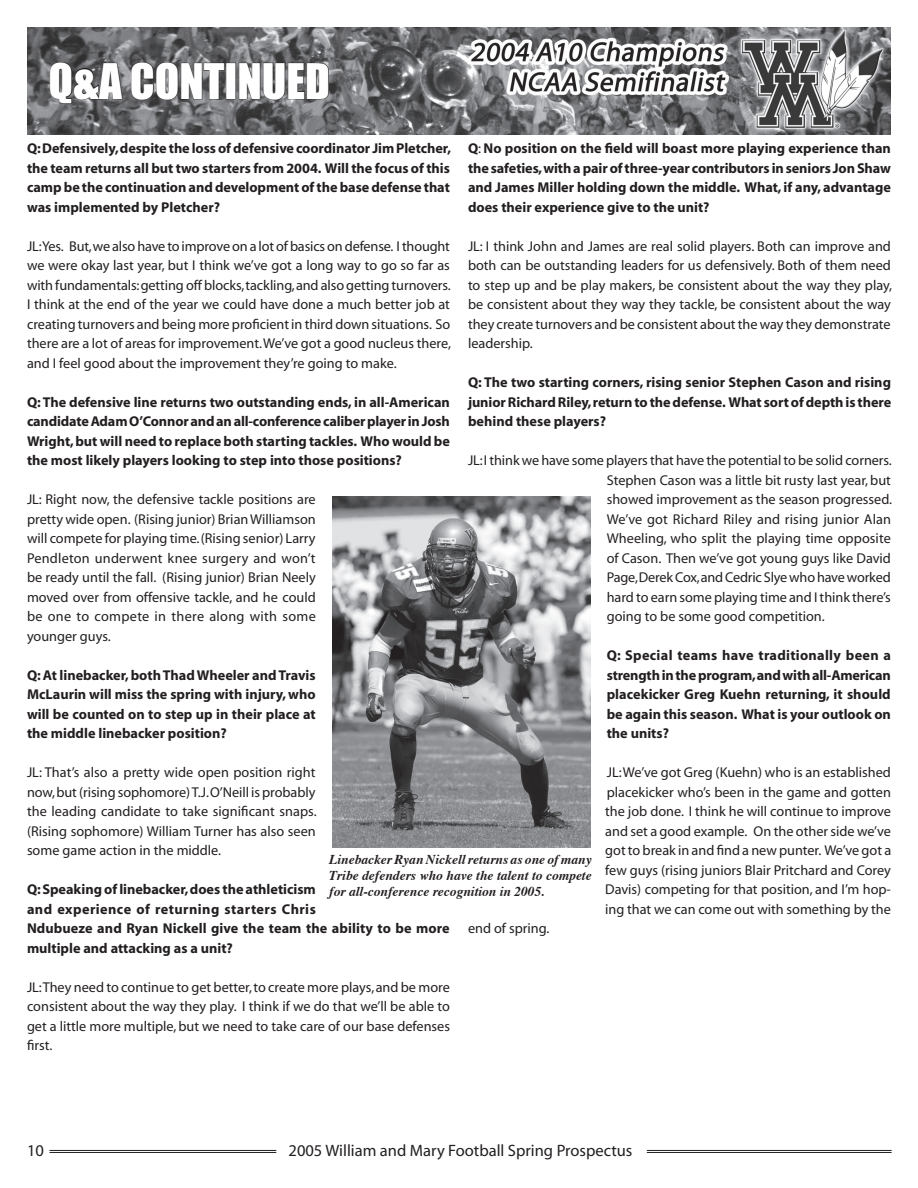
<style>
.page{position:relative;width:918px;height:1188px;background:#fff}
.page>*{position:absolute;margin:0;border:0;box-sizing:border-box;transform-origin:0 0}
.t1{font:45px "Impact";color:#fff}
.t2{font:16.5px "Myriad";color:#231f20}
.t3{font:14.25px/19.5px "Myriad";color:#231f20;text-align:justify}
.t4{font:700 14.25px/19.5px "Myriad";color:#231f20;text-align:justify}
.t5{font:italic 700 13.5px/16.2px "Times";color:#231f20;text-align:justify}
.s1{font-weight:400}
</style>
<div class="page">
<img style="left:27px;top:27px;width:864px;height:108px">
<hr style="left:50px;top:1150px;width:226px;height:1px;background:#231f20">
<hr style="left:50px;top:1152px;width:226px;height:1px;background:#231f20">
<hr style="left:647px;top:1150px;width:245px;height:1px;background:#231f20">
<hr style="left:647px;top:1152px;width:245px;height:1px;background:#231f20">
<svg style="left:49px;top:62px;width:74px;height:42px;background:#5e5e60"></svg>
<svg style="left:131px;top:62px;width:94px;height:38px;background:#59595b"></svg>
<div style="left:226px;top:63px;width:10px;height:36px;border:1px solid #231f20"></div>
<svg style="left:239px;top:62px;width:90px;height:38px;background:#656568"></svg>
<img style="left:332px;top:496px;width:259px;height:352px">
<h1 class="t1" style="left:49px;top:53px;width:283px">Q&amp;A CONTINUED</h1>
<p class="t4" style="left:27px;top:139px;width:426px">Q: Defensively, despite the loss of defensive coordinator Jim Pletcher, the team returns all but two starters from 2004. Will the focus of this camp be the continuation and development of the base defense that was implemented by Pletcher?</p>
<p class="t3" style="left:27px;top:237px;width:425px">JL:Yes. But, we also have to improve on a lot of basics on defense. I thought we were okay last year, but I think we’ve got a long way to go so far as with fundamentals: getting off blocks, tackling, and also getting turnovers.<br>I think at the end of the year we could have done a much better job at creating turnovers and being more proficient in third down situations. So there are a lot of areas for improvement. We’ve got a good nucleus there, and I feel good about the improvement they’re going to make.</p>
<p class="t4" style="left:27px;top:393px;width:425px">Q: The defensive line returns two outstanding ends, in all-American candidate Adam O’Connor and an all-conference caliber player in Josh Wright, but will need to replace both starting tackles. Who would be the most likely players looking to step into those positions?</p>
<p class="t3" style="left:27px;top:490px;width:290px">JL: Right now, the defensive tackle positions are pretty wide open. (Rising junior) Brian Williamson will compete for playing time. (Rising senior) Larry Pendleton underwent knee surgery and won’t be ready until the fall. (Rising junior) Brian Neely moved over from offensive tackle, and he could be one to compete in there along with some younger guys.</p>
<p class="t4" style="left:27px;top:666px;width:290px">Q: At linebacker, both Thad Wheeler and Travis McLaurin will miss the spring with injury, who will be counted on to step up in their place at the middle linebacker position?</p>
<p class="t3" style="left:27px;top:763px;width:291px">JL: That’s also a pretty wide open position right now, but (rising sophomore) T.J. O’Neill is probably the leading candidate to take significant snaps. (Rising sophomore) William Turner has also seen some game action in the middle.</p>
<p class="t4" style="left:27px;top:880px;width:424px;text-align:left">Q: Speaking of linebacker, does the athleticism<br>and experience of returning starters Chris<br>Ndubueze and Ryan Nickell give the team the ability to be more multiple and attacking as a unit?</p>
<p class="t3" style="left:27px;top:978px;width:425px">JL: They need to continue to get better, to create more plays, and be more consistent about the way they play. I think if we do that we’ll be able to get a little more multiple, but we need to take care of our base defenses first.</p>
<p class="t4" style="left:468px;top:139px;width:424px">Q<span class="s1">:</span> No position on the field will boast more playing experience than the safeties, with a pair of three-year contributors in seniors Jon Shaw and James Miller holding down the middle. What, if any, advantage does their experience give to the unit?</p>
<p class="t3" style="left:468px;top:237px;width:426px">JL: I think John and James are real solid players. Both can improve and both can be outstanding leaders for us defensively. Both of them need to step up and be play makers, be consistent about the way they play, be consistent about they way they tackle, be consistent about the way they create turnovers and be consistent about the way they demonstrate leadership.</p>
<p class="t4" style="left:468px;top:373px;width:425px">Q: The two starting corners, rising senior Stephen Cason and rising junior Richard Riley, return to the defense. What sort of depth is there behind these players?</p>
<p class="t3" style="left:607px;top:451px;width:287px;text-indent:-139px">JL: I think we have some players that have the potential to be solid corners.<br>Stephen Cason was a little bit rusty last year, but showed improvement as the season progressed.<br>We’ve got Richard Riley and rising junior Alan Wheeling, who split the playing time opposite of Cason. Then we’ve got young guys like David Page, Derek Cox, and Cedric Slye who have worked hard to earn some playing time and I think there’s going to be some good competition.</p>
<p class="t4" style="left:607px;top:646px;width:286px">Q: Special teams have traditionally been a strength in the program, and with all-American placekicker Greg Kuehn returning, it should be again this season. What is your outlook on the units?</p>
<p class="t3" style="left:605px;top:763px;width:287px">JL: We’ve got Greg (Kuehn) who is an established placekicker who’s been in the game and gotten the job done. I think he will continue to improve and set a good example. On the other side we’ve got to break in and find a new punter. We’ve got a few guys (rising juniors Blair Pritchard and Corey Davis) competing for that position, and I’m hop&shy;ing that we can come out with something by the</p>
<p class="t3" style="left:468px;top:919px;width:83px">end of spring.</p>
<p class="t5" style="left:329px;top:852px;width:264px">Linebacker Ryan Nickell returns as one of many Tribe defenders who have the talent to compete for all-conference recognition in 2005.</p>
<p class="t2" style="left:27px;top:1142px;width:18px">10</p>
<p class="t2" style="left:289px;top:1142px;width:345px">2005 William and Mary Football Spring Prospectus</p>
</div>
